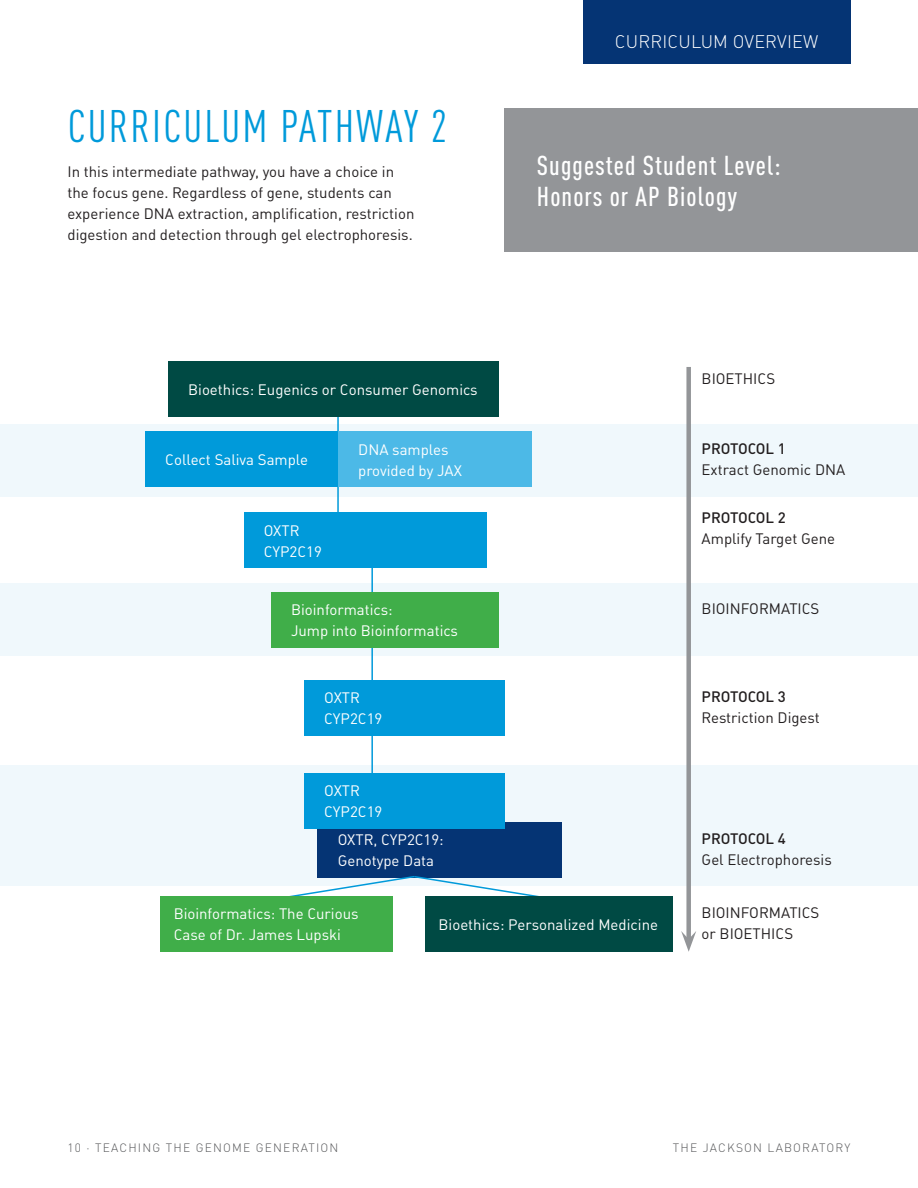
<style>
.page{position:relative;width:918px;height:1188px;background:#fff}
.page>*{position:absolute;margin:0;border:0;box-sizing:border-box;transform-origin:0 0}
.large_blue_title{font:condensed 45px "DINOT";letter-spacing:.05em;color:#009ada}
.small_white_title{font:500 condensed 27px/31.5px "DINOT";letter-spacing:.04em;color:#fff}
.t1{font:300 18px "DINOT";letter-spacing:.01em;color:#fff}
.body{font:15px/21px "DINOT";color:#231f20}
.body-2{font:15px/21px "DINOT";color:#fff}
.t2{font:300 12px "DINOT";letter-spacing:.1em;color:#57585a}
.s1{font-weight:500}
</style>
<div class="page">
<div style="left:583px;top:0;width:267px;height:64px;background:#053474"></div>
<div style="left:505px;top:108px;width:413px;height:143px;background:#939598"></div>
<div style="left:0;top:583px;width:918px;height:72px;background:#f0f8fc"></div>
<div style="left:0;top:765px;width:918px;height:120px;background:#f0f8fc"></div>
<hr style="left:371px;top:549px;width:2px;height:245px;background:#009ada">
<div style="left:317px;top:822px;width:245px;height:55px;background:#053474"></div>
<div style="left:0;top:424px;width:918px;height:72px;background:#f0f8fc"></div>
<hr style="left:337px;top:401px;width:2px;height:139px;background:#009ada">
<div style="left:244px;top:512px;width:243px;height:56px;background:#009ada"></div>
<div style="left:168px;top:361px;width:331px;height:56px;background:#004a44"></div>
<div style="left:304px;top:680px;width:201px;height:56px;background:#009ada"></div>
<div style="left:304px;top:773px;width:201px;height:56px;background:#009ada"></div>
<div style="left:145px;top:432px;width:193px;height:55px;background:#009ada"></div>
<div style="left:338px;top:432px;width:193px;height:55px;background:#4cb9e7"></div>
<div style="left:686px;top:367px;width:5px;height:572px;background:#939598"></div>
<svg style="left:681px;top:931px;width:15px;height:21px"></svg>
<div style="left:271px;top:592px;width:228px;height:56px;background:#40ae49"></div>
<svg style="left:275px;top:876px;width:278px;height:24px"></svg>
<div style="left:425px;top:896px;width:248px;height:56px;background:#004a44"></div>
<div style="left:160px;top:896px;width:232px;height:56px;background:#40ae49"></div>
<p class="t1" style="left:615px;top:30px;width:205px">CURRICULUM OVERVIEW</p>
<p class="large_blue_title" style="left:68px;top:100px;width:381px">CURRICULUM PATHWAY 2</p>
<p class="body" style="left:68px;top:161px;width:348px">In this intermediate pathway, you have a choice in the focus gene. Regardless of gene, students can experience DNA extraction, amplification, restriction digestion and detection through gel electrophoresis.</p>
<p class="small_white_title" style="left:537px;top:149px;width:245px">Suggested Student Level:<br>Honors or AP Biology</p>
<p class="body-2" style="left:188px;top:379px;width:291px">Bioethics: Eugenics or Consumer Genomics</p>
<p class="body-2" style="left:165px;top:449px;width:144px">Collect Saliva Sample</p>
<p class="body-2" style="left:358px;top:438px;width:105px">DNA samples provided by JAX</p>
<p class="body-2" style="left:264px;top:519px;width:60px">OXTR<br>CYP2C19</p>
<p class="body-2" style="left:291px;top:599px;width:169px">Bioinformatics:<br>Jump into Bioinformatics</p>
<p class="body-2" style="left:324px;top:687px;width:60px">OXTR<br>CYP2C19</p>
<p class="body-2" style="left:324px;top:780px;width:60px">OXTR<br>CYP2C19</p>
<p class="body-2" style="left:338px;top:829px;width:108px">OXTR, CYP2C19:<br>Genotype Data</p>
<p class="body-2" style="left:174px;top:903px;width:186px">Bioinformatics: The Curious<br>Case of Dr. James Lupski</p>
<p class="body-2" style="left:439px;top:913px;width:221px">Bioethics: Personalized Medicine</p>
<p class="body" style="left:702px;top:367px;width:75px">BIOETHICS</p>
<p class="body" style="left:702px;top:438px;width:145px"><span class="s1">PROTOCOL 1<br></span>Extract Genomic DNA</p>
<p class="body" style="left:702px;top:507px;width:135px"><span class="s1">PROTOCOL 2<br></span>Amplify Target Gene</p>
<p class="body" style="left:702px;top:598px;width:119px">BIOINFORMATICS</p>
<p class="body" style="left:702px;top:686px;width:120px"><span class="s1">PROTOCOL 3<br></span>Restriction Digest</p>
<p class="body" style="left:702px;top:828px;width:132px"><span class="s1">PROTOCOL 4<br></span>Gel Electrophoresis</p>
<p class="body" style="left:702px;top:902px;width:119px">BIOINFORMATICS or BIOETHICS</p>
<p class="t2" style="left:68px;top:1140px;width:273px">10 ⋅ TEACHING THE GENOME GENERATION</p>
<p class="t2" style="left:673px;top:1140px;width:179px">THE JACKSON LABORATORY</p>
</div>
